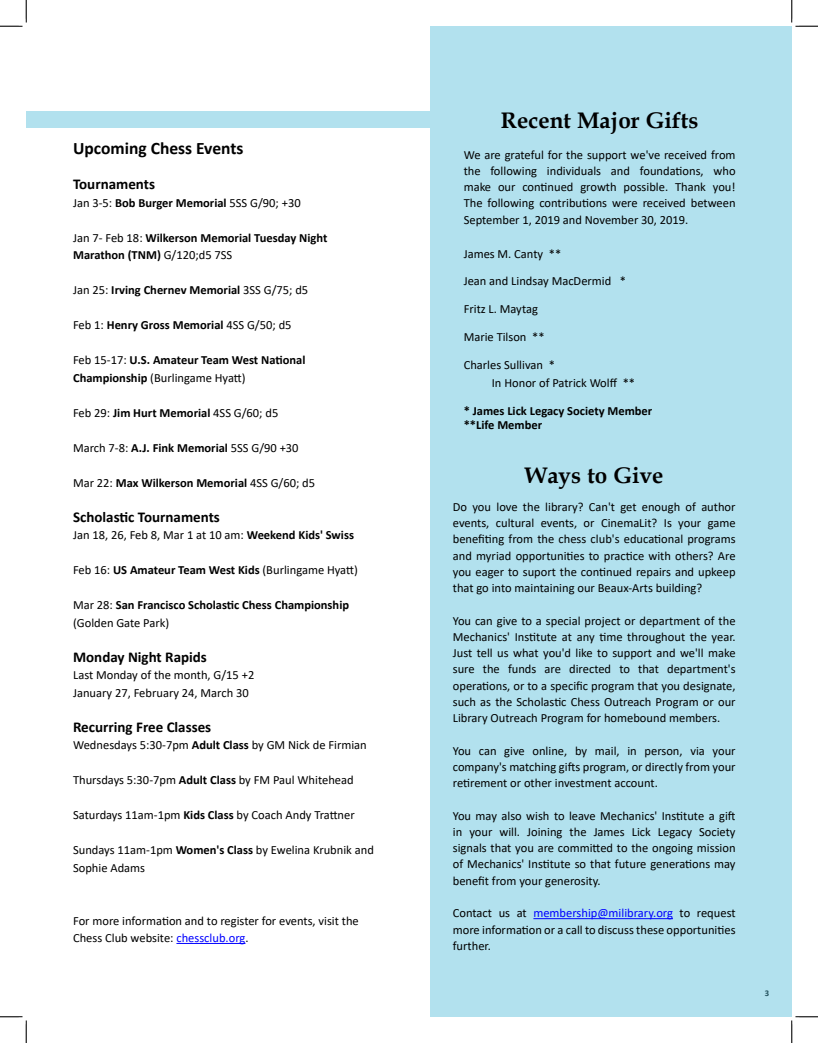
<style>
.page{position:relative;width:818px;height:1043px;background:#fff}
.page>*{position:absolute;margin:0;border:0;box-sizing:border-box;transform-origin:0 0}
.t1{font:700 22.5px "Book Antiqua";color:#000}
.t2{font:700 17.5px "Calibri";color:#000}
.t3{font:700 15px "Calibri";color:#000}
.t4{font:12.5px/16.2px "Calibri";color:#000;text-align:justify}
.t5{font:700 12.5px/17.5px "Calibri";color:#000}
.t6{font:700 8.75px "Calibri";color:#000}
.s1{font-weight:700}
.s2{font-weight:400}
.s3{color:#00f}
</style>
<div class="page">
<hr style="left:176px;top:943px;width:69px;height:1px;background:#00f">
<div style="left:26px;top:111px;width:404px;height:17px;background:#b2e1ee"></div>
<div style="left:430px;top:26px;width:361px;height:990px;background:#b2e1ee"></div>
<hr style="left:533px;top:918px;width:140px;height:1px;background:#00f">
<svg style="left:0;top:0;width:27px;height:27px"></svg>
<svg style="left:0;top:1016px;width:27px;height:26px"></svg>
<svg style="left:791px;top:0;width:27px;height:27px"></svg>
<svg style="left:790px;top:1015px;width:28px;height:27px"></svg>
<h2 class="t2" style="left:73px;top:136px;width:172px">Upcoming Chess Events</h2>
<p class="t3" style="left:73px;top:173px;width:83px">Tournaments</p>
<p class="t4" style="left:73px;top:194px;width:229px">Jan 3-5: <span class="s1">Bob Burger Memorial</span> 5SS G/90; +30</p>
<p class="t5" style="left:73px;top:229px;width:256px"><span class="s2">Jan 7- Feb 18:</span> Wilkerson Memorial Tuesday Night<br>Marathon (TNM) <span class="s2">G/120;d5 7SS</span></p>
<p class="t5" style="left:73px;top:281px;width:237px"><span class="s2">Jan 25:</span> Irving Chernev Memorial <span class="s2">3SS G/75; d5</span></p>
<p class="t5" style="left:73px;top:316px;width:220px"><span class="s2">Feb 1:</span> Henry Gross Memorial <span class="s2">4SS G/50; d5</span></p>
<p class="t5" style="left:73px;top:351px;width:234px"><span class="s2">Feb 15-17:</span> U.S. Amateur Team West National<br>Championship <span class="s2">(Burlingame Hyatt)</span></p>
<p class="t4" style="left:73px;top:404px;width:207px">Feb 29: <span class="s1">Jim Hurt Memorial</span> 4SS G/60; d5</p>
<p class="t4" style="left:73px;top:439px;width:227px">March 7-8: <span class="s1">A.J. Fink Memorial</span> 5SS G/90 +30</p>
<p class="t5" style="left:73px;top:474px;width:243px"><span class="s2">Mar 22:</span> Max Wilkerson Memorial <span class="s2">4SS G/60; d5</span></p>
<p class="t3" style="left:73px;top:506px;width:148px">Scholastic Tournaments</p>
<p class="t4" style="left:73px;top:526px;width:282px">Jan 18, 26, Feb 8, Mar 1 at 10 am: <span class="s1">Weekend Kids' Swiss</span></p>
<p class="t4" style="left:73px;top:561px;width:286px">Feb 16: <span class="s1">US Amateur Team West Kids</span> (Burlingame Hyatt)</p>
<p class="t5" style="left:73px;top:596px;width:277px"><span class="s2">Mar 28:</span> San Francisco Scholastic Chess Championship <span class="s2">(Golden Gate Park)</span></p>
<p class="t3" style="left:73px;top:646px;width:135px">Monday Night Rapids</p>
<p class="t4" style="left:73px;top:666px;width:183px;line-height:17.5px">Last Monday of the month, G/15 +2<br>January 27, February 24, March 30</p>
<p class="t3" style="left:73px;top:716px;width:140px">Recurring Free Classes</p>
<p class="t4" style="left:73px;top:736px;width:295px">Wednesdays 5:30-7pm <span class="s1">Adult Class</span> by GM Nick de Firmian</p>
<p class="t4" style="left:73px;top:771px;width:282px">Thursdays 5:30-7pm <span class="s1">Adult Class</span> by FM Paul Whitehead</p>
<p class="t4" style="left:73px;top:806px;width:283px">Saturdays 11am-1pm <span class="s1">Kids Class</span> by Coach Andy Trattner</p>
<p class="t4" style="left:73px;top:841px;width:302px;line-height:17.5px">Sundays 11am-1pm <span class="s1">Women's Class</span> by Ewelina Krubnik and<br>Sophie Adams</p>
<p class="t4" style="left:73px;top:911px;width:287px;line-height:17.5px">For more information and to register for events, visit the<br>Chess Club website: <span class="s3">chessclub.org</span>.</p>
<h1 class="t1" style="left:501px;top:105px;width:199px">Recent Major Gifts</h1>
<p class="t4" style="left:463px;top:146px;width:273px">We are grateful for the support we've received from the following individuals and foundations, who make our continued growth possible. Thank you!<br>The following contributions were received between September 1, 2019 and November 30, 2019.</p>
<p class="t4" style="left:463px;top:245px;width:99px">James M. Canty **</p>
<p class="t4" style="left:463px;top:273px;width:164px">Jean and Lindsay MacDermid *</p>
<p class="t4" style="left:463px;top:300px;width:76px">Fritz L. Maytag</p>
<p class="t4" style="left:463px;top:328px;width:82px">Marie Tilson **</p>
<p class="t4" style="left:492px;top:354px;width:145px;line-height:18.9px;text-indent:-28px">Charles Sullivan *<br>In Honor of Patrick Wolff **</p>
<p class="t5" style="left:463px;top:404px;width:190px;line-height:13.9px">* James Lick Legacy Society Member **Life Member</p>
<h1 class="t1" style="left:525px;top:459px;width:140px">Ways to Give</h1>
<p class="t4" style="left:453px;top:498px;width:284px">Do you love the library? Can't get enough of author events, cultural events, or CinemaLit? Is your game benefiting from the chess club's educational programs and myriad opportunities to practice with others? Are you eager to suport the continued repairs and upkeep that go into maintaining our Beaux-Arts building?</p>
<p class="t4" style="left:453px;top:612px;width:284px">You can give to a special project or department of the Mechanics' Institute at any time throughout the year.<br>Just tell us what you'd like to support and we'll make sure the funds are directed to that department's operations, or to a specific program that you designate, such as the Scholastic Chess Outreach Program or our Library Outreach Program for homebound members.</p>
<p class="t4" style="left:453px;top:742px;width:284px">You can give online, by mail, in person, via your company's matching gifts program, or directly from your retirement or other investment account.</p>
<p class="t4" style="left:453px;top:807px;width:284px">You may also wish to leave Mechanics' Institute a gift in your will. Joining the James Lick Legacy Society signals that you are committed to the ongoing mission of Mechanics' Institute so that future generations may benefit from your generosity.</p>
<p class="t4" style="left:453px;top:904px;width:284px">Contact us at <span class="s3">membership@milibrary.org</span> to request more information or a call to discuss these opportunities further.</p>
<p class="t6" style="left:764px;top:987px;width:6px">3</p>
</div>
